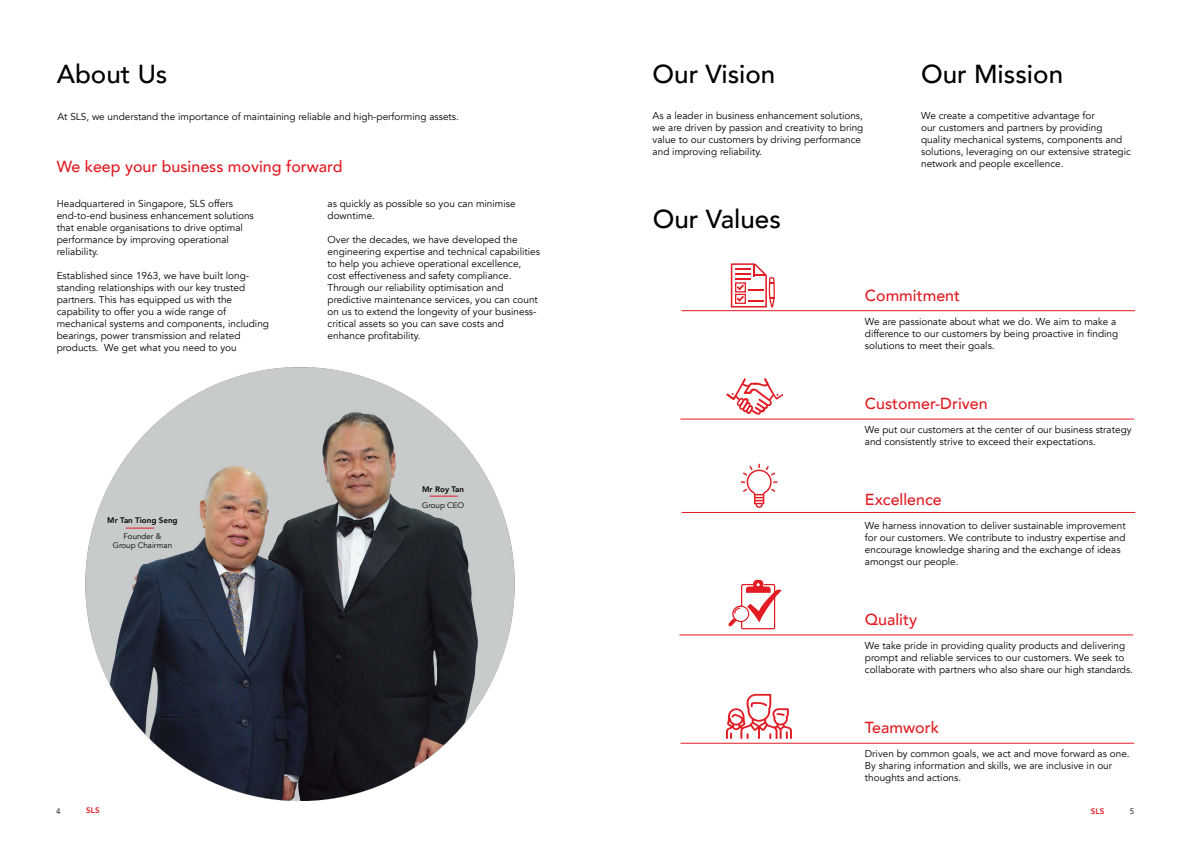
<style>
.page{position:relative;width:1191px;height:842px;background:#fff}
.page>*{position:absolute;margin:0;border:0;box-sizing:border-box;transform-origin:0 0}
.t1{font:500 26px "Avenir";color:#000}
.t2{font:500 16px "Avenir";color:#e31b23}
.t3{font:10px/12px "Avenir";color:#000}
.t4{font:800 8px/15.6px "Avenir";color:#000;text-align:center}
.t5{font:8px "Avenir";color:#000}
.t6{font:800 8px "Avenir";color:#e31b23}
.s1{font-weight:400}
</style>
<div class="page">
<img style="left:85px;top:367px;width:430px;height:433px">
<svg style="left:429px;top:496px;width:29px;height:1px"></svg>
<svg style="left:126px;top:528px;width:28px;height:1px"></svg>
<svg style="left:726px;top:694px;width:66px;height:45px"></svg>
<svg style="left:730px;top:263px;width:45px;height:45px"></svg>
<svg style="left:740px;top:464px;width:37px;height:44px"></svg>
<svg style="left:728px;top:580px;width:53px;height:50px"></svg>
<svg style="left:726px;top:378px;width:56px;height:37px"></svg>
<hr style="left:681px;top:310px;width:454px;height:1px;background:#e31b23">
<hr style="left:680px;top:419px;width:454px;height:1px;background:#e31b23">
<hr style="left:681px;top:512px;width:454px;height:1px;background:#e31b23">
<hr style="left:679px;top:635px;width:454px;height:1px;background:#e31b23">
<hr style="left:680px;top:743px;width:454px;height:1px;background:#e31b23">
<p class="t1" style="left:57px;top:51px;width:112px">About Us</p>
<p class="t3" style="left:57px;top:110px;width:403px">At SLS, we understand the importance of maintaining reliable and high-performing assets.</p>
<p class="t2" style="left:57px;top:153px;width:287px">We keep your business moving forward</p>
<p class="t3" style="left:57px;top:198px;width:199px">Headquartered in Singapore, SLS offers end-to-end business enhancement solutions that enable organisations to drive optimal performance by improving operational reliability.</p>
<p class="t3" style="left:57px;top:270px;width:214px">Established since 1963, we have built long&shy;standing relationships with our key trusted partners. This has equipped us with the capability to offer you a wide range of mechanical systems and components, including bearings, power transmission and related products. We get what you need to you</p>
<p class="t4" style="left:107px;top:512px;width:72px">Mr Tan Tiong Seng<br><span class="s1">Founder &amp;</span></p>
<p class="t5" style="left:113px;top:541px;width:61px">Group Chairman</p>
<p class="t3" style="left:327px;top:198px;width:190px">as quickly as possible so you can minimise downtime.</p>
<p class="t3" style="left:327px;top:234px;width:214px">Over the decades, we have developed the engineering expertise and technical capabilities to help you achieve operational excellence, cost effectiveness and safety compliance.<br>Through our reliability optimisation and predictive maintenance services, you can count on us to extend the longevity of your business&shy;critical assets so you can save costs and enhance profitability.</p>
<p class="t4" style="left:422px;top:481px;width:44px;text-align:left">Mr Roy Tan<br><span class="s1">Group CEO</span></p>
<p class="t1" style="left:652px;top:51px;width:124px">Our Vision</p>
<p class="t3" style="left:652px;top:110px;width:212px">As a leader in business enhancement solutions, we are driven by passion and creativity to bring value to our customers by driving performance and improving reliability.</p>
<p class="t1" style="left:653px;top:197px;width:130px">Our Values</p>
<p class="t1" style="left:921px;top:51px;width:143px">Our Mission</p>
<p class="t3" style="left:921px;top:109px;width:211px">We create a competitive advantage for<br>our customers and partners by providing quality mechanical systems, components and solutions, leveraging on our extensive strategic network and people excellence.</p>
<p class="t2" style="left:865px;top:282px;width:97px">Commitment</p>
<p class="t3" style="left:865px;top:316px;width:255px">We are passionate about what we do. We aim to make a difference to our customers by being proactive in finding solutions to meet their goals.</p>
<p class="t2" style="left:865px;top:390px;width:124px">Customer-Driven</p>
<p class="t3" style="left:865px;top:424px;width:268px">We put our customers at the center of our business strategy and consistently strive to exceed their expectations.</p>
<p class="t2" style="left:865px;top:486px;width:78px">Excellence</p>
<p class="t3" style="left:865px;top:520px;width:262px">We harness innovation to deliver sustainable improvement for our customers. We contribute to industry expertise and encourage knowledge sharing and the exchange of ideas amongst our people.</p>
<p class="t2" style="left:865px;top:606px;width:54px">Quality</p>
<p class="t3" style="left:865px;top:640px;width:270px">We take pride in providing quality products and delivering prompt and reliable services to our customers. We seek to collaborate with partners who also share our high standards.</p>
<p class="t2" style="left:865px;top:714px;width:76px">Teamwork</p>
<p class="t3" style="left:865px;top:748px;width:266px">Driven by common goals, we act and move forward as one.<br>By sharing information and skills, we are inclusive in our thoughts and actions.</p>
<p class="t5" style="left:56px;top:806px;width:6px">4</p>
<p class="t6" style="left:86px;top:804px;width:15px">SLS</p>
<p class="t6" style="left:1091px;top:805px;width:15px">SLS</p>
<p class="t5" style="left:1129px;top:806px;width:6px">5</p>
</div>
